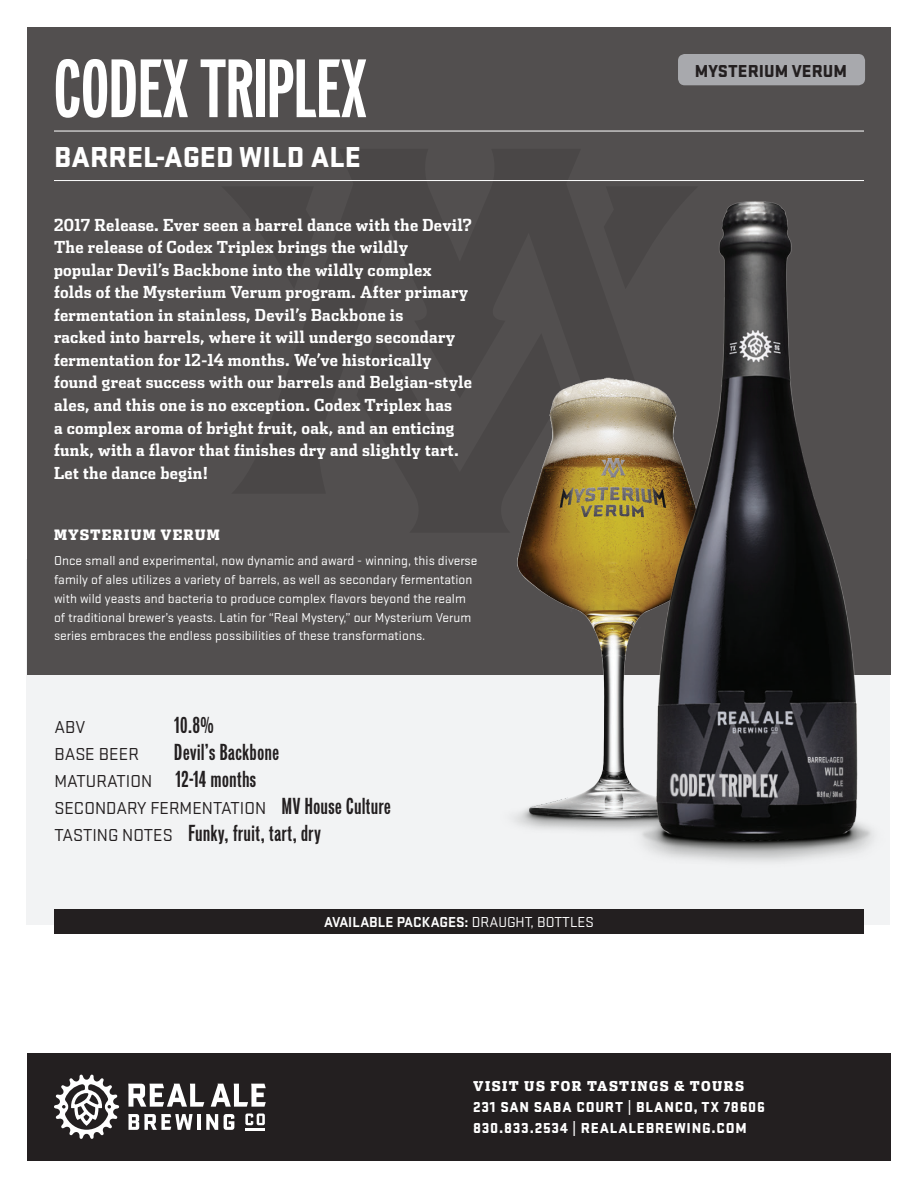
<style>
.page{position:relative;width:918px;height:1188px;background:#fff}
.page>*{position:absolute;margin:0;border:0;box-sizing:border-box;transform-origin:0 0}
.t1{font:75px "Vonnes Bold Comp";color:#fff}
.t2{font:900 30px "Stratum 1";color:#fff}
.t3{font:21px/27px "Vonnes Bold Comp";letter-spacing:.03em;color:#231f20}
.t4{font:18px "Stratum 1";color:#231f20}
.t5{font:900 18px "Stratum 1";letter-spacing:.005em;color:#231f20}
.t6{font:700 16.5px/22.5px "Dispatch Cond";letter-spacing:.02em;color:#fff}
.t7{font:900 15px/21px "Stratum 1";letter-spacing:.05em;color:#fff}
.t8{font:700 15px "Stratum 1";color:#fff}
.t9{font:900 14.25px "Dispatch Cond";letter-spacing:.08em;color:#fff}
.t10{font:13.5px/18.8px "Stratum 1";letter-spacing:.005em;color:#fff}
.t11{font:900 13.5px "Dispatch Cond";letter-spacing:.11em;color:#fff}
.s1{font-family:"Stratum 1";font-size:18px}
.s2{font-family:"Vonnes Bold Comp";font-size:21px}
.s3{font-weight:400}
</style>
<div class="page">
<div style="left:26px;top:560px;width:864px;height:365px;background:#f2f3f4"></div>
<div style="left:27px;top:1053px;width:864px;height:108px;background:#231f20"></div>
<div style="left:27px;top:27px;width:864px;height:648px;background:#524f4f"></div>
<svg style="left:54px;top:1075px;width:65px;height:64px"></svg>
<svg style="left:211px;top:1084px;width:55px;height:23px"></svg>
<svg style="left:128px;top:1084px;width:76px;height:23px"></svg>
<hr style="left:197px;top:1114px;width:4px;height:16px;background:#fff">
<svg style="left:224px;top:1114px;width:10px;height:16px"></svg>
<svg style="left:245px;top:1114px;width:20px;height:11px"></svg>
<hr style="left:245px;top:1128px;width:20px;height:3px;background:#fff">
<svg style="left:128px;top:1114px;width:65px;height:16px"></svg>
<svg style="left:206px;top:1114px;width:12px;height:16px"></svg>
<hr style="left:54px;top:131px;width:810px;height:1px;background:#fff">
<hr style="left:54px;top:180px;width:810px;height:1px;background:#fff">
<div style="left:54px;top:909px;width:810px;height:25px;background:#231f20"></div>
<div style="left:678px;top:54px;width:187px;height:31px;background:#a8a9ad;border-radius:7px"></div>
<img style="left:514px;top:201px;width:360px;height:661px">
<h1 class="t1" style="left:54px;top:42px;width:315px">CODEX TRIPLEX</h1>
<h2 class="t2" style="left:54px;top:135px;width:308px">BARREL-AGED WILD ALE</h2>
<p class="t6" style="left:54px;top:213px;width:420px">2017 Release. Ever seen a barrel dance with the Devil?<br>The release of Codex Triplex brings the wildly<br>popular Devil’s Backbone into the wildly complex folds of the Mysterium Verum program. After primary fermentation in stainless, Devil’s Backbone is<br>racked into barrels, where it will undergo secondary fermentation for 12-14 months. We’ve historically found great success with our barrels and Belgian-style ales, and this one is no exception. Codex Triplex has<br>a complex aroma of bright fruit, oak, and an enticing funk, with a flavor that finishes dry and slightly tart.<br>Let the dance begin!</p>
<p class="t9" style="left:54px;top:525px;width:167px">MYSTERIUM VERUM</p>
<p class="t10" style="left:54px;top:551px;width:425px">Once small and experimental, now dynamic and award - winning, this diverse family of ales utilizes a variety of barrels, as well as secondary fermentation with wild yeasts and bacteria to produce complex flavors beyond the realm of traditional brewer’s yeasts. Latin for “Real Mystery,” our Mysterium Verum series embraces the endless possibilities of these transformations.</p>
<p class="t4" style="left:54px;top:716px;width:33px">ABV</p>
<p class="t3" style="left:174px;top:711px;width:41px">10.8%</p>
<p class="t4" style="left:54px;top:743px;width:86px">BASE BEER</p>
<p class="t3" style="left:54px;top:738px;width:226px;text-indent:120px">Devil’s Backbone<br><span class="s1">MATURATION</span> 12-14 months</p>
<p class="t4" style="left:54px;top:797px;width:338px">SECONDARY FERMENTATION <span class="s2">MV House Culture</span></p>
<p class="t3" style="left:54px;top:819px;width:268px"><span class="s1">TASTING NOTES</span> Funky, fruit, tart, dry</p>
<p class="t8" style="left:324px;top:912px;width:271px">AVAILABLE PACKAGES: <span class="s3">DRAUGHT, BOTTLES</span></p>
<p class="t5" style="left:695px;top:57px;width:154px">MYSTERIUM VERUM</p>
<p class="t11" style="left:473px;top:1077px;width:273px">VISIT US FOR TASTINGS &amp; TOURS</p>
<p class="t7" style="left:473px;top:1095px;width:293px">231 SAN SABA COURT | BLANCO, TX 78606<br>830.833.2534 | REALALEBREWING.COM</p>
</div>
